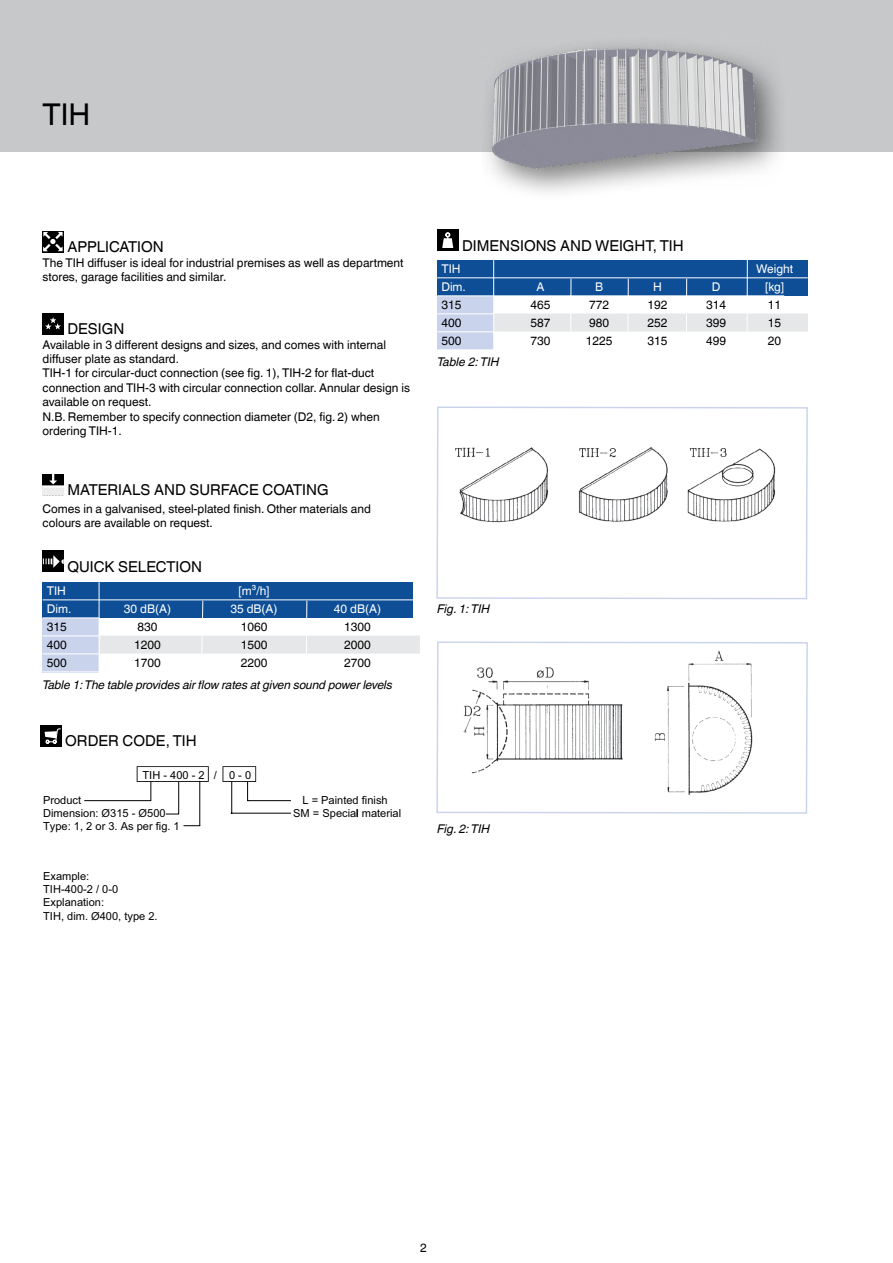
<style>
.page{position:relative;width:893px;height:1263px;background:#fff}
.page>*{position:absolute;margin:0;border:0;box-sizing:border-box;transform-origin:0 0}
.t1{font:30px "TROX Helvetica";color:#000}
.t2{font:15px "TROX Helvetica";color:#000}
.t3{font:12px/14.4px "TROX Helvetica";color:#000}
.t4{font:italic 12px "TROX Helvetica";letter-spacing:-.01em;color:#000}
.t5{font:12px "TROX Helvetica";color:#fff}
.t6{font:11.1px/13.4px "Arial";color:#000}
</style>
<div class="page">
<div style="left:0;top:0;width:893px;height:152px;background:#c7c8ca"></div>
<div style="left:437px;top:230px;width:21px;height:21px;background:#000"></div>
<svg style="left:442px;top:233px;width:11px;height:15px"></svg>
<div style="left:43px;top:615px;width:56px;height:57px;background:#c9d3ec"></div>
<div style="left:43px;top:582px;width:370px;height:36px;background:#0e4e96"></div>
<hr style="left:43px;top:599px;width:377px;height:1px;background:#fff">
<hr style="left:43px;top:617px;width:57px;height:1px;background:#fff">
<hr style="left:43px;top:635px;width:377px;height:1px;background:#fff">
<hr style="left:43px;top:653px;width:57px;height:1px;background:#fff">
<div style="left:100px;top:636px;width:320px;height:18px;background:#e6e7e8"></div>
<hr style="left:43px;top:671px;width:328px;height:1px;background:#fff">
<hr style="left:99px;top:582px;width:1px;height:96px;background:#fff">
<svg style="left:200px;top:600px;width:4px;height:54px"></svg>
<svg style="left:305px;top:600px;width:3px;height:54px"></svg>
<div style="left:40px;top:725px;width:22px;height:21px;background:#000"></div>
<svg style="left:45px;top:728px;width:16px;height:16px"></svg>
<hr style="left:85px;top:800px;width:65px;height:1px;background:#000">
<svg style="left:137px;top:766px;width:72px;height:35px"></svg>
<hr style="left:178px;top:782px;width:1px;height:31px;background:#000">
<svg style="left:184px;top:825px;width:15px;height:1px"></svg>
<hr style="left:199px;top:781px;width:1px;height:45px;background:#000">
<hr style="left:231px;top:782px;width:1px;height:31px;background:#000">
<hr style="left:231px;top:813px;width:60px;height:1px;background:#000">
<svg style="left:223px;top:766px;width:33px;height:35px"></svg>
<hr style="left:248px;top:800px;width:43px;height:1px;background:#000">
<svg style="left:166px;top:814px;width:13px;height:1px"></svg>
<svg style="left:436px;top:406px;width:372px;height:194px"></svg>
<img style="left:451px;top:417px;width:330px;height:130px">
<svg style="left:436px;top:641px;width:372px;height:173px"></svg>
<img style="left:459px;top:648px;width:299px;height:158px">
<div style="left:437px;top:293px;width:57px;height:57px;background:#c9d3ec"></div>
<div style="left:437px;top:260px;width:371px;height:36px;background:#0e4e96"></div>
<hr style="left:437px;top:277px;width:371px;height:1px;background:#fff">
<hr style="left:437px;top:295px;width:347px;height:1px;background:#fff">
<hr style="left:437px;top:313px;width:344px;height:1px;background:#fff">
<hr style="left:437px;top:331px;width:57px;height:1px;background:#fff">
<div style="left:494px;top:313px;width:314px;height:18px;background:#e6e7e8"></div>
<hr style="left:437px;top:349px;width:344px;height:1px;background:#fff">
<hr style="left:493px;top:260px;width:1px;height:96px;background:#fff">
<hr style="left:570px;top:279px;width:1px;height:74px;background:#fff">
<hr style="left:627px;top:279px;width:2px;height:74px;background:#fff">
<hr style="left:686px;top:279px;width:1px;height:74px;background:#fff">
<hr style="left:747px;top:260px;width:1px;height:93px;background:#fff">
<div style="left:43px;top:231px;width:21px;height:21px;background:#000"></div>
<svg style="left:43px;top:231px;width:20px;height:21px"></svg>
<div style="left:43px;top:313px;width:21px;height:21px;background:#000"></div>
<svg style="left:45px;top:317px;width:16px;height:13px"></svg>
<svg style="left:43px;top:474px;width:21px;height:21px"></svg>
<div style="left:43px;top:551px;width:21px;height:21px;background:#000"></div>
<svg style="left:43px;top:555px;width:21px;height:13px"></svg>
<div style="left:477px;top:32px;width:315px;height:170px;background:#000;opacity:.5"></div>
<img style="left:483px;top:37px;width:283px;height:138px">
<h1 class="t1" style="left:43px;top:97px;width:49px">TIH</h1>
<p class="t2" style="left:67px;top:238px;width:98px">APPLICATION</p>
<p class="t3" style="left:43px;top:255px;width:363px">The TIH diffuser is ideal for industrial premises as well as department stores, garage facilities and similar.</p>
<p class="t2" style="left:67px;top:320px;width:58px">DESIGN</p>
<p class="t3" style="left:43px;top:337px;width:369px">Available in 3 different designs and sizes, and comes with internal diffuser plate as standard.<br>TIH-1 for circular-duct connection (see fig. 1), TIH-2 for flat-duct connection and TIH-3 with circular connection collar. Annular design is available on request.<br>N.B. Remember to specify connection diameter (D2, fig. 2) when ordering TIH-1.</p>
<p class="t2" style="left:67px;top:481px;width:263px">MATERIALS AND SURFACE COATING</p>
<p class="t3" style="left:43px;top:502px;width:330px">Comes in a galvanised, steel-plated finish. Other materials and colours are available on request.</p>
<p class="t2" style="left:67px;top:558px;width:136px">QUICK SELECTION</p>
<p class="t5" style="left:47px;top:584px;width:21px">TIH</p>
<p class="t5" style="left:238px;top:584px;width:33px">[m³/h]</p>
<p class="t5" style="left:47px;top:602px;width:26px">Dim.</p>
<p class="t5" style="left:124px;top:602px;width:49px">30 dB(A)</p>
<p class="t5" style="left:230px;top:602px;width:49px">35 dB(A)</p>
<p class="t5" style="left:334px;top:602px;width:49px">40 dB(A)</p>
<p class="t3" style="left:47px;top:620px;width:22px">315</p>
<p class="t3" style="left:137px;top:620px;width:22px">830</p>
<p class="t3" style="left:241px;top:620px;width:28px">1060</p>
<p class="t3" style="left:344px;top:620px;width:28px">1300</p>
<p class="t3" style="left:47px;top:638px;width:22px">400</p>
<p class="t3" style="left:134px;top:638px;width:28px">1200</p>
<p class="t3" style="left:241px;top:638px;width:28px">1500</p>
<p class="t3" style="left:344px;top:638px;width:28px">2000</p>
<p class="t3" style="left:47px;top:656px;width:22px">500</p>
<p class="t3" style="left:134px;top:656px;width:28px">1700</p>
<p class="t3" style="left:241px;top:656px;width:28px">2200</p>
<p class="t3" style="left:344px;top:656px;width:28px">2700</p>
<p class="t4" style="left:43px;top:678px;width:351px">Table 1: The table provides air flow rates at given sound power levels</p>
<p class="t2" style="left:65px;top:732px;width:133px">ORDER CODE, TIH</p>
<p class="t6" style="left:143px;top:769px;width:110px">TIH - 400 - 2 / 0 - 0</p>
<p class="t6" style="left:43px;top:795px;width:39px">Product</p>
<p class="t6" style="left:302px;top:795px;width:87px">L = Painted finish</p>
<p class="t6" style="left:43px;top:808px;width:124px">Dimension: Ø315 - Ø500</p>
<p class="t6" style="left:293px;top:808px;width:109px">SM = Specia material</p>
<p class="t6" style="left:356px;top:808px;width:4px">l</p>
<p class="t6" style="left:43px;top:820px;width:138px">Type: 1, 2 or 3. As per fig. 1</p>
<p class="t6" style="left:43px;top:870px;width:116px">Example:<br>TIH-400-2 / 0-0<br>Explanation:<br>TIH, dim. Ø400, type 2.</p>
<p class="t2" style="left:462px;top:237px;width:223px">DIMENSIONS AND WEIGHT, TIH</p>
<p class="t5" style="left:441px;top:262px;width:21px">TIH</p>
<p class="t5" style="left:756px;top:262px;width:38px">Weight</p>
<p class="t5" style="left:441px;top:280px;width:26px">Dim.</p>
<p class="t5" style="left:537px;top:280px;width:10px">A</p>
<p class="t5" style="left:595px;top:280px;width:10px">B</p>
<p class="t5" style="left:653px;top:280px;width:10px">H</p>
<p class="t5" style="left:712px;top:280px;width:10px">D</p>
<p class="t5" style="left:765px;top:280px;width:21px">[kg]</p>
<p class="t3" style="left:441px;top:298px;width:22px">315</p>
<p class="t3" style="left:531px;top:298px;width:22px">465</p>
<p class="t3" style="left:589px;top:298px;width:22px">772</p>
<p class="t3" style="left:648px;top:298px;width:22px">192</p>
<p class="t3" style="left:706px;top:298px;width:22px">314</p>
<p class="t3" style="left:768px;top:298px;width:15px">11</p>
<p class="t3" style="left:441px;top:316px;width:22px">400</p>
<p class="t3" style="left:531px;top:316px;width:22px">587</p>
<p class="t3" style="left:589px;top:316px;width:22px">980</p>
<p class="t3" style="left:648px;top:316px;width:22px">252</p>
<p class="t3" style="left:706px;top:316px;width:22px">399</p>
<p class="t3" style="left:768px;top:316px;width:15px">15</p>
<p class="t3" style="left:441px;top:334px;width:22px">500</p>
<p class="t3" style="left:531px;top:334px;width:22px">730</p>
<p class="t3" style="left:586px;top:334px;width:28px">1225</p>
<p class="t3" style="left:648px;top:334px;width:22px">315</p>
<p class="t3" style="left:706px;top:334px;width:22px">499</p>
<p class="t3" style="left:768px;top:334px;width:15px">20</p>
<p class="t4" style="left:437px;top:355px;width:64px">Table 2: TIH</p>
<p class="t4" style="left:437px;top:602px;width:54px">Fig. 1: TIH</p>
<p class="t4" style="left:437px;top:822px;width:54px">Fig. 2: TIH</p>
<p class="t3" style="left:420px;top:1240px;width:8px">2</p>
</div>
